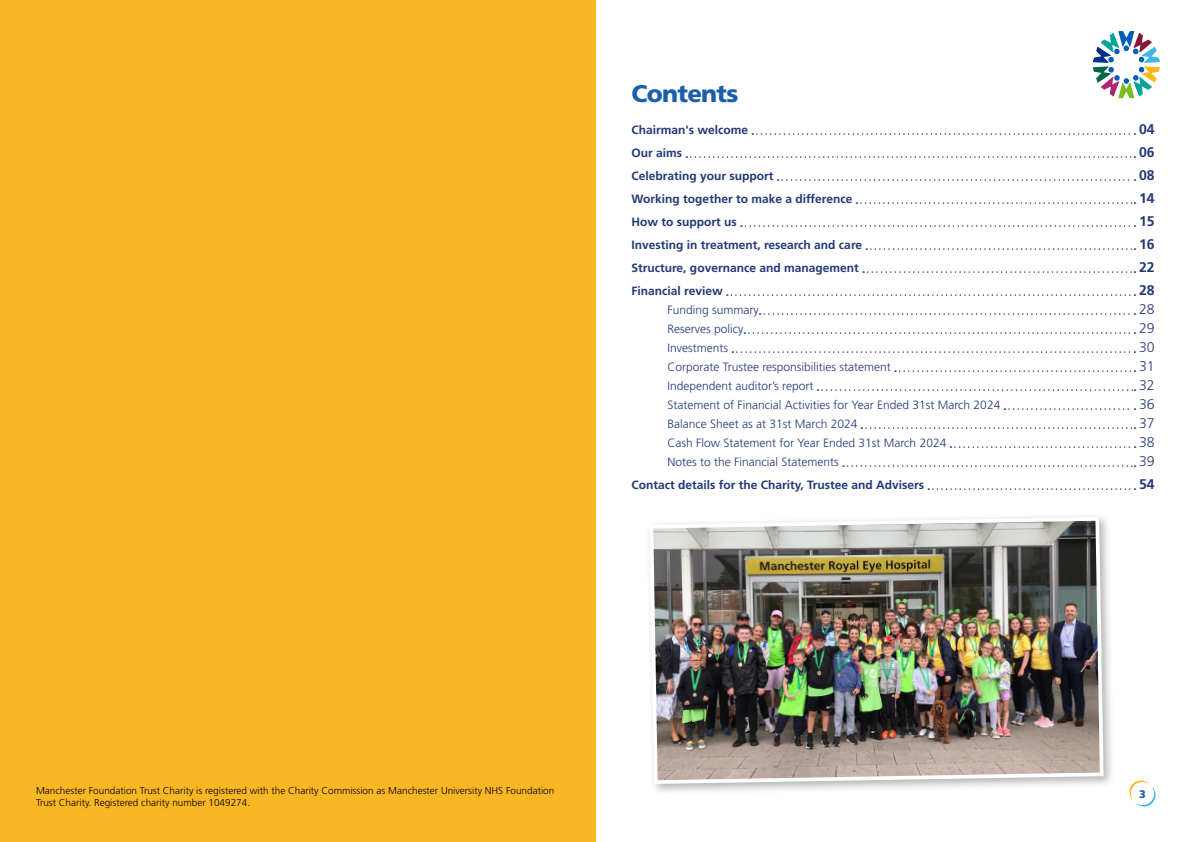
<style>
.page{position:relative;width:1191px;height:842px;background:#fff}
.page>*{position:absolute;margin:0;border:0;box-sizing:border-box;transform-origin:0 0}
.Headings_L2{font:900 24px "Frutiger LT Std";letter-spacing:-.03em;color:#1b5eaa}
.Bullet_Points{font:700 14px "Frutiger LT Std";color:#233977}
.Bullet_Points-2{font:300 14px "Frutiger LT Std";color:#233977}
.Bullet_Points-3{font:300 12px "Frutiger LT Std";color:#233977}
.Bullet_Points-4{font:700 12px "Frutiger LT Std";color:#233977}
.t1{font:900 11px "Frutiger LT Std";color:#1b5eaa}
.t2{font:300 10px/12px "Frutiger LT Std";color:#000}
</style>
<div class="page">
<div style="left:0;top:0;width:595px;height:842px;background:#fab724"></div>
<svg style="left:752px;top:133px;width:383px;height:2px"></svg>
<svg style="left:686px;top:156px;width:449px;height:2px"></svg>
<svg style="left:777px;top:179px;width:358px;height:2px"></svg>
<svg style="left:856px;top:202px;width:279px;height:2px"></svg>
<svg style="left:741px;top:225px;width:394px;height:2px"></svg>
<svg style="left:866px;top:248px;width:269px;height:2px"></svg>
<svg style="left:863px;top:271px;width:272px;height:2px"></svg>
<svg style="left:727px;top:294px;width:408px;height:2px"></svg>
<svg style="left:759px;top:313px;width:376px;height:2px"></svg>
<svg style="left:744px;top:332px;width:391px;height:2px"></svg>
<svg style="left:732px;top:351px;width:403px;height:2px"></svg>
<svg style="left:895px;top:370px;width:240px;height:2px"></svg>
<svg style="left:817px;top:389px;width:318px;height:2px"></svg>
<svg style="left:1004px;top:408px;width:131px;height:2px"></svg>
<svg style="left:861px;top:427px;width:274px;height:2px"></svg>
<svg style="left:950px;top:446px;width:185px;height:2px"></svg>
<svg style="left:843px;top:465px;width:292px;height:2px"></svg>
<svg style="left:928px;top:488px;width:207px;height:2px"></svg>
<div style="left:645px;top:512px;width:470px;height:284px;background:#000;opacity:.3"></div>
<img style="left:647px;top:515px;width:458px;height:271px">
<svg style="left:1092px;top:31px;width:67px;height:67px"></svg>
<svg style="left:1129px;top:780px;width:26px;height:26px"></svg>
<p class="Headings_L2" style="left:631px;top:79px;width:108px">Contents</p>
<p class="Bullet_Points-4" style="left:631px;top:123px;width:118px">Chairman's welcome</p>
<p class="Bullet_Points" style="left:1139px;top:121px;width:17px">04</p>
<p class="Bullet_Points-4" style="left:631px;top:146px;width:52px">Our aims</p>
<p class="Bullet_Points" style="left:1139px;top:144px;width:17px">06</p>
<p class="Bullet_Points-4" style="left:631px;top:169px;width:144px">Celebrating your support</p>
<p class="Bullet_Points" style="left:1139px;top:167px;width:17px">08</p>
<p class="Bullet_Points-4" style="left:631px;top:192px;width:222px">Working together to make a difference</p>
<p class="Bullet_Points" style="left:1139px;top:190px;width:17px">14</p>
<p class="Bullet_Points-4" style="left:631px;top:215px;width:107px">How to support us</p>
<p class="Bullet_Points" style="left:1139px;top:213px;width:17px">15</p>
<p class="Bullet_Points-4" style="left:631px;top:238px;width:232px">Investing in treatment, research and care</p>
<p class="Bullet_Points" style="left:1139px;top:236px;width:17px">16</p>
<p class="Bullet_Points-4" style="left:631px;top:261px;width:229px">Structure, governance and management</p>
<p class="Bullet_Points" style="left:1139px;top:259px;width:17px">22</p>
<p class="Bullet_Points-4" style="left:631px;top:284px;width:93px">Financial review</p>
<p class="Bullet_Points" style="left:1139px;top:282px;width:17px">28</p>
<p class="Bullet_Points-3" style="left:667px;top:303px;width:93px">Funding summary</p>
<p class="Bullet_Points-2" style="left:1139px;top:301px;width:17px">28</p>
<p class="Bullet_Points-3" style="left:667px;top:322px;width:77px">Reserves policy</p>
<p class="Bullet_Points-2" style="left:1139px;top:320px;width:17px">29</p>
<p class="Bullet_Points-3" style="left:667px;top:341px;width:62px">Investments</p>
<p class="Bullet_Points-2" style="left:1139px;top:339px;width:17px">30</p>
<p class="Bullet_Points-3" style="left:667px;top:360px;width:225px">Corporate Trustee responsibilities statement</p>
<p class="Bullet_Points-2" style="left:1139px;top:358px;width:17px">31</p>
<p class="Bullet_Points-3" style="left:667px;top:379px;width:147px">Independent auditor’s report</p>
<p class="Bullet_Points-2" style="left:1139px;top:377px;width:17px">32</p>
<p class="Bullet_Points-3" style="left:667px;top:398px;width:334px">Statement of Financial Activities for Year Ended 31st March 2024</p>
<p class="Bullet_Points-2" style="left:1139px;top:396px;width:17px">36</p>
<p class="Bullet_Points-3" style="left:667px;top:417px;width:191px">Balance Sheet as at 31st March 2024</p>
<p class="Bullet_Points-2" style="left:1139px;top:415px;width:17px">37</p>
<p class="Bullet_Points-3" style="left:667px;top:436px;width:280px">Cash Flow Statement for Year Ended 31st March 2024</p>
<p class="Bullet_Points-2" style="left:1139px;top:434px;width:17px">38</p>
<p class="Bullet_Points-3" style="left:667px;top:455px;width:173px">Notes to the Financial Statements</p>
<p class="Bullet_Points-2" style="left:1139px;top:453px;width:17px">39</p>
<p class="Bullet_Points-4" style="left:631px;top:478px;width:294px">Contact details for the Charity, Trustee and Advisers</p>
<p class="Bullet_Points" style="left:1139px;top:476px;width:17px">54</p>
<p class="t2" style="left:36px;top:785px;width:520px">Manchester Foundation Trust Charity is registered with the Charity Commission as Manchester University NHS Foundation<br>Trust Charity. Registered charity number 1049274.</p>
<p class="t1" style="left:1139px;top:787px;width:8px">3</p>
</div>
